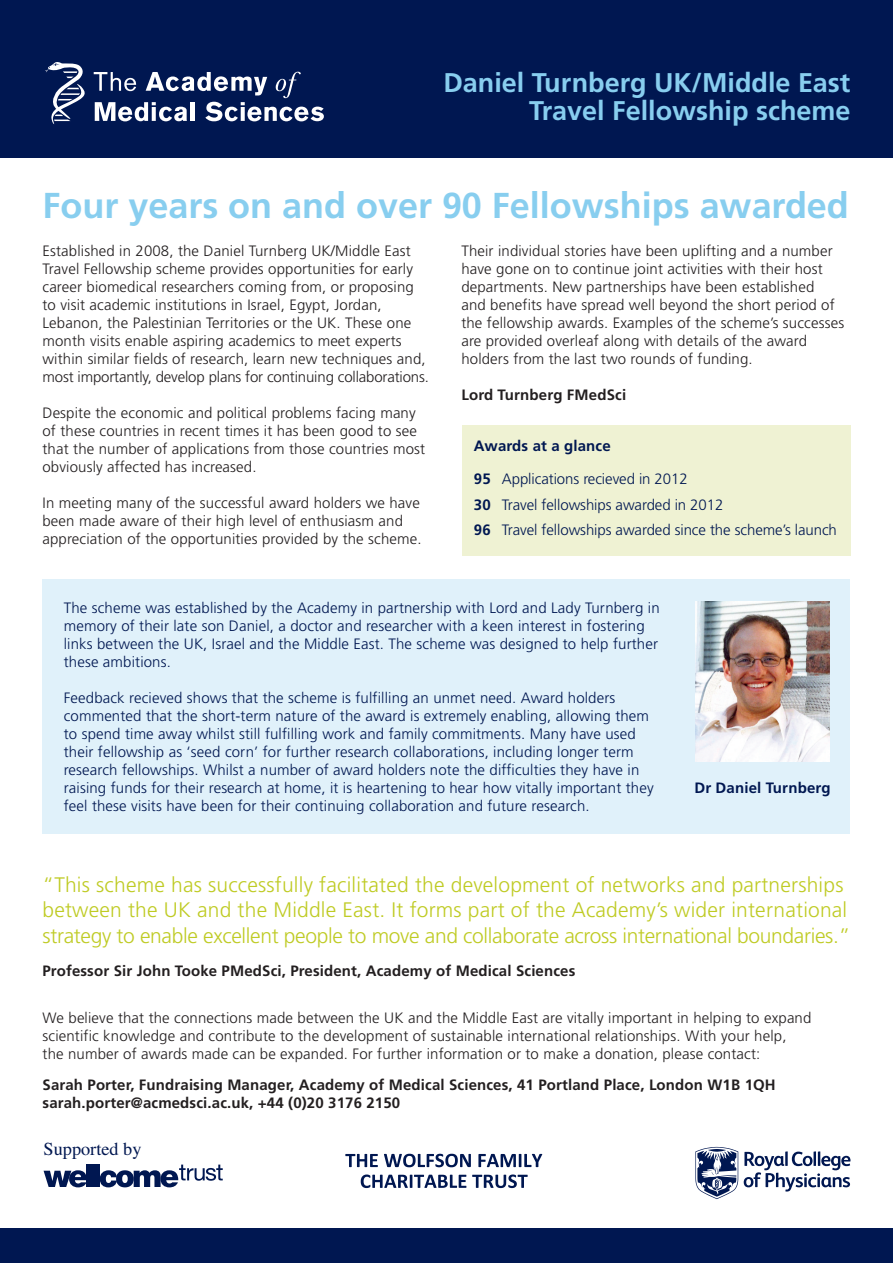
<style>
.page{position:relative;width:893px;height:1263px;background:#fff}
.page>*{position:absolute;margin:0;border:0;box-sizing:border-box;transform-origin:0 0}
.t1{font:700 36px "Frutiger";color:#88ceef}
.t2{font:700 27px/28.5px "Frutiger";color:#88ceef;text-align:right}
.t3{font:300 21px/25.5px "Frutiger";letter-spacing:.01em;color:#bfcb24}
.t4{font:18.3px "Times";color:#001751}
.t5{font:300 15px/18px "Frutiger";letter-spacing:.01em;color:#231f20}
.t6{font:300 15px/18px "Frutiger";letter-spacing:.01em;color:#001751}
.t7{font:700 15px/18px "Frutiger";letter-spacing:.01em;color:#231f20}
.t8{font:700 15px "Frutiger";letter-spacing:.01em;color:#001751}
.s1{font-weight:700}
</style>
<div class="page">
<div style="left:43px;top:579px;width:807px;height:254px;background:#e0f1fa"></div>
<div style="left:0;top:0;width:893px;height:157px;background:#001751"></div>
<div style="left:0;top:1229px;width:893px;height:34px;background:#001751"></div>
<svg style="left:94px;top:72px;width:230px;height:49px"></svg>
<svg style="left:45px;top:62px;width:40px;height:62px"></svg>
<div style="left:462px;top:425px;width:388px;height:130px;background:#eff2d3"></div>
<img style="left:695px;top:601px;width:134px;height:160px">
<svg style="left:345px;top:1154px;width:33px;height:13px"></svg>
<svg style="left:384px;top:1154px;width:158px;height:13px"></svg>
<svg style="left:361px;top:1174px;width:167px;height:14px"></svg>
<div style="left:86px;top:1164px;width:6px;height:23px;background:#001751"></div>
<div style="left:94px;top:1164px;width:6px;height:23px;background:#001751"></div>
<svg style="left:44px;top:1170px;width:42px;height:17px"></svg>
<svg style="left:100px;top:1164px;width:123px;height:23px"></svg>
<svg style="left:744px;top:1151px;width:106px;height:40px"></svg>
<svg style="left:695px;top:1147px;width:43px;height:52px"></svg>
<h2 class="t2" style="left:443px;top:70px;width:409px">Daniel Turnberg UK/Middle East<br>Travel Fellowship scheme</h2>
<h1 class="t1" style="left:43px;top:191px;width:808px">Four years on and over 90 Fellowships awarded</h1>
<p class="t5" style="left:43px;top:243px;width:388px">Established in 2008, the Daniel Turnberg UK/Middle East Travel Fellowship scheme provides opportunities for early career biomedical researchers coming from, or proposing to visit academic institutions in Israel, Egypt, Jordan, Lebanon, the Palestinian Territories or the UK. These one month visits enable aspiring academics to meet experts within similar fields of research, learn new techniques and, most importantly, develop plans for continuing collaborations.</p>
<p class="t5" style="left:43px;top:405px;width:384px">Despite the economic and political problems facing many of these countries in recent times it has been good to see that the number of applications from those countries most obviously affected has increased.</p>
<p class="t5" style="left:43px;top:495px;width:381px">In meeting many of the successful award holders we have been made aware of their high level of enthusiasm and appreciation of the opportunities provided by the scheme.</p>
<p class="t5" style="left:461px;top:243px;width:384px">Their individual stories have been uplifting and a number have gone on to continue joint activities with their host departments. New partnerships have been established<br>and benefits have spread well beyond the short period of the fellowship awards. Examples of the scheme’s successes are provided overleaf along with details of the award holders from the last two rounds of funding.</p>
<p class="t7" style="left:461px;top:387px;width:166px">Lord Turnberg FMedSci</p>
<p class="t8" style="left:474px;top:440px;width:138px">Awards at a glance</p>
<p class="t6" style="left:474px;top:467px;width:365px;line-height:25.5px"><span class="s1">95</span> Applications recieved in 2012<br><span class="s1">30</span> Travel fellowships awarded in 2012<br><span class="s1">96</span> Travel fellowships awarded since the scheme’s launch</p>
<p class="t6" style="left:64px;top:600px;width:597px">The scheme was established by the Academy in partnership with Lord and Lady Turnberg in memory of their late son Daniel, a doctor and researcher with a keen interest in fostering links between the UK, Israel and the Middle East. The scheme was designed to help further these ambitions.</p>
<p class="t6" style="left:64px;top:690px;width:591px">Feedback recieved shows that the scheme is fulfilling an unmet need. Award holders commented that the short-term nature of the award is extremely enabling, allowing them to spend time away whilst still fulfilling work and family commitments. Many have used their fellowship as ‘seed corn’ for further research collaborations, including longer term research fellowships. Whilst a number of award holders note the difficulties they have in raising funds for their research at home, it is heartening to hear how vitally important they feel these visits have been for their continuing collaboration and future research.</p>
<p class="t8" style="left:694px;top:782px;width:138px">Dr Daniel Turnberg</p>
<p class="t3" style="left:43px;top:873px;width:809px">“This scheme has successfully facilitated the development of networks and partnerships between the UK and the Middle East. It forms part of the Academy’s wider international strategy to enable excellent people to move and collaborate across international boundaries.”</p>
<p class="t7" style="left:43px;top:963px;width:534px">Professor Sir John Tooke PMedSci, President, Academy of Medical Sciences</p>
<p class="t5" style="left:43px;top:1010px;width:770px">We believe that the connections made between the UK and the Middle East are vitally important in helping to expand scientific knowledge and contribute to the development of sustainable international relationships. With your help,<br>the number of awards made can be expanded. For further information or to make a donation, please contact:</p>
<p class="t7" style="left:43px;top:1077px;width:735px">Sarah Porter, Fundraising Manager, Academy of Medical Sciences, 41 Portland Place, London W1B 1QH sarah.porter@acmedsci.ac.uk, +44 (0)20 3176 2150</p>
<p class="t4" style="left:44px;top:1131px;width:99px">Supported by</p>
</div>
